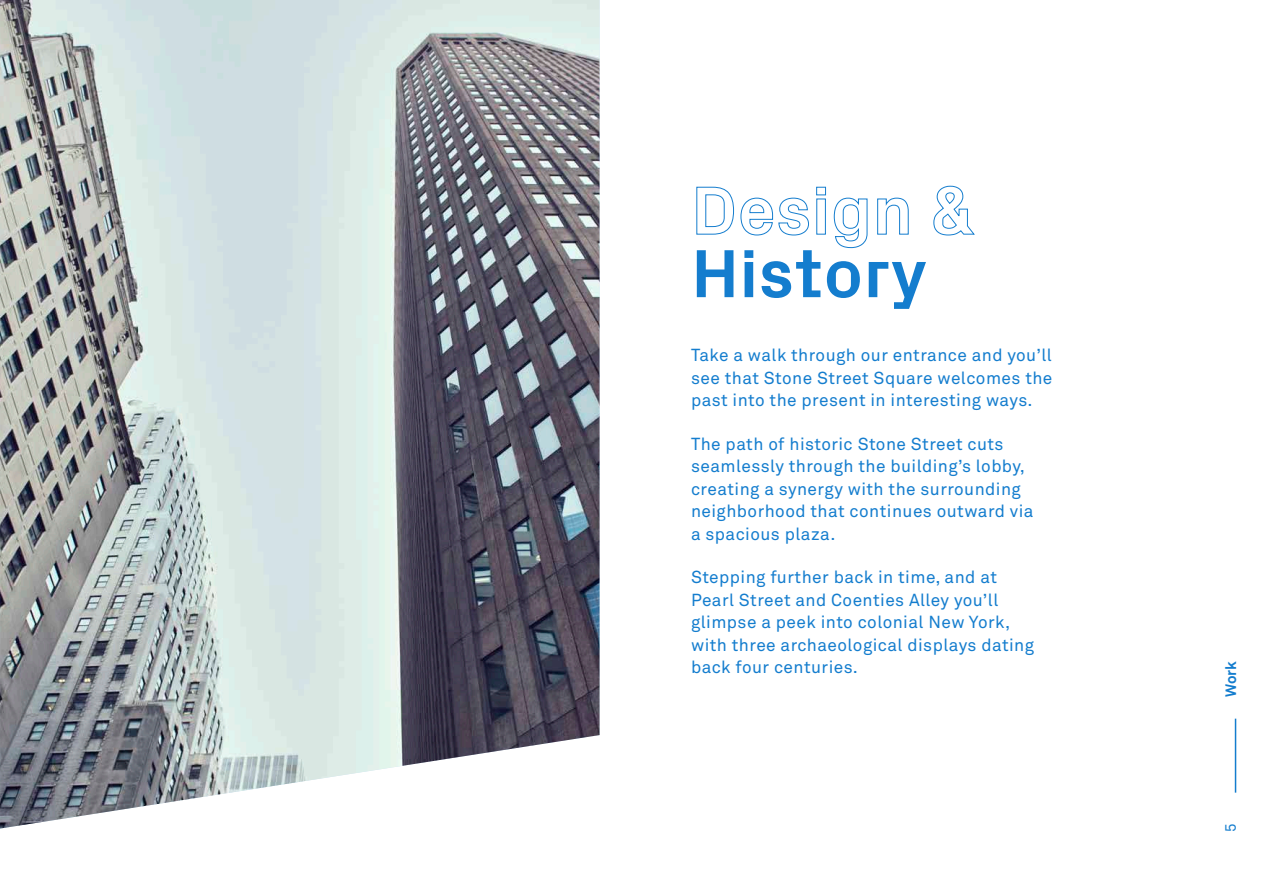
<style>
.page{position:relative;width:1263px;height:893px;background:#fff}
.page>*{position:absolute;margin:0;border:0;box-sizing:border-box;transform-origin:0 0}
.t1{font:700 69px "Px Grotesk";color:#147dce}
.t2{font:17.25px/22.5px "Akkurat";letter-spacing:.025em;color:#147dce}
.t3{font:700 15px "Akkurat";color:#147dce}
.t4{font:15px "Akkurat";color:#147dce}
</style>
<div class="page">
<hr style="left:1235px;top:719px;width:1px;height:74px;background:#147dce">
<img style="left:0;top:0;width:599px;height:828px">
<svg style="left:696px;top:186px;width:38px;height:49px"></svg>
<svg style="left:740px;top:197px;width:69px;height:39px"></svg>
<svg style="left:816px;top:186px;width:10px;height:49px"></svg>
<svg style="left:833px;top:197px;width:35px;height:51px"></svg>
<svg style="left:877px;top:197px;width:32px;height:38px"></svg>
<svg style="left:933px;top:185px;width:42px;height:51px"></svg>
<p class="t1" style="left:691px;top:232px;width:238px">History</p>
<p class="t2" style="left:691px;top:344px;width:363px;text-align:justify">Take a walk through our entrance and you’ll see that Stone Street Square welcomes the past into the present in interesting ways.</p>
<p class="t2" style="left:691px;top:433px;width:344px">The path of historic Stone Street cuts seamlessly through the building’s lobby, creating a synergy with the surrounding neighborhood that continues outward via a spacious plaza.</p>
<p class="t2" style="left:691px;top:566px;width:307px">Stepping further back in time, and at</p>
<p class="t2" style="left:691px;top:589px;width:345px">Pearl Street and Coenties Alley you’ll glimpse a peek into colonial New York, with three archaeological displays dating back four centuries.</p>
<p class="t3" style="left:1221px;top:697px;width:37px;rotate:-90deg">Work</p>
<p class="t4" style="left:1222px;top:832px;width:10px;rotate:-90deg">5</p>
</div>
